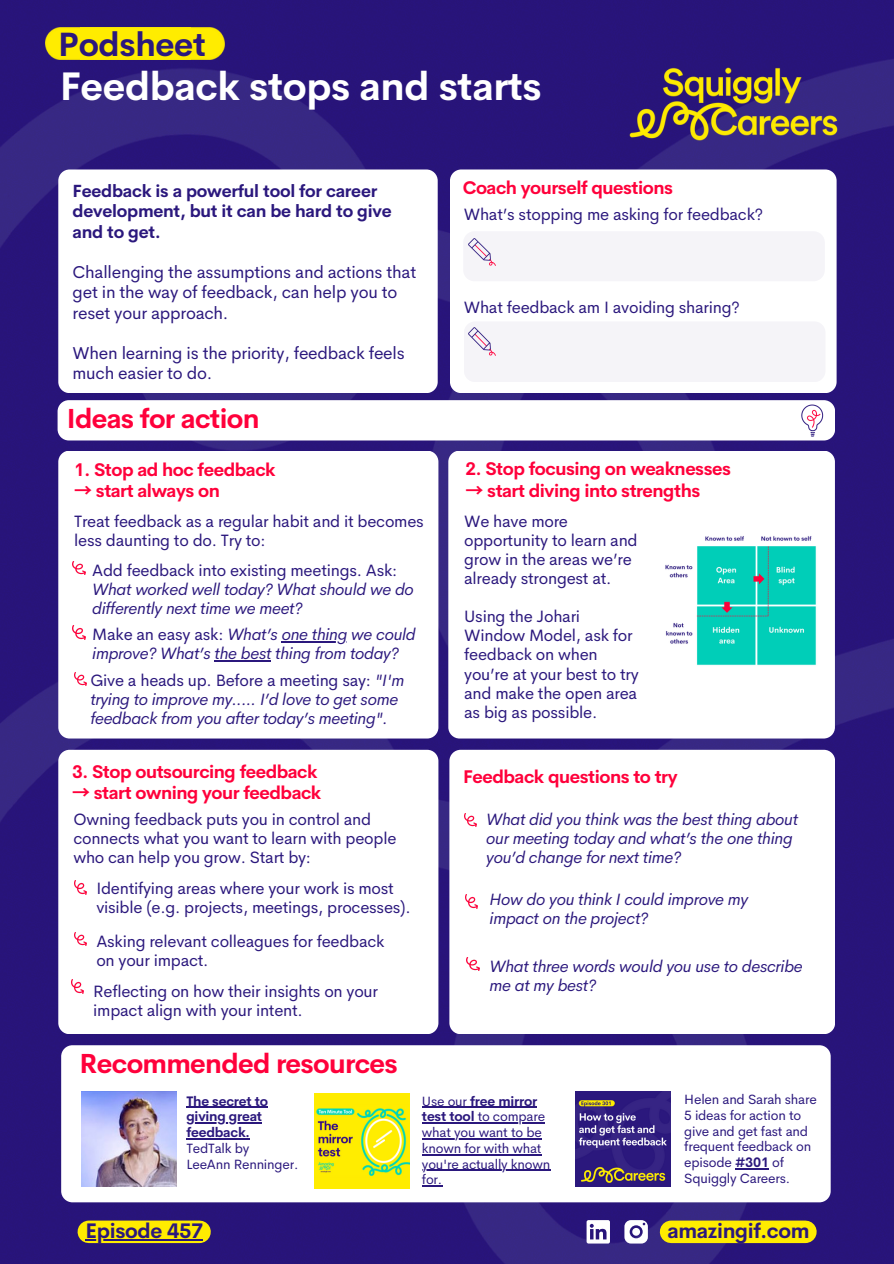
<style>
.page{position:relative;width:894px;height:1264px;background:#fff}
.page>*{position:absolute;margin:0;border:0;box-sizing:border-box;transform-origin:0 0}
.t1{font:700 39px "Cerebri Sans";letter-spacing:-.01em;color:#fff}
.t2{font:700 33px "Cerebri Sans";letter-spacing:-.01em;color:#2b187d}
.t3{font:700 27px "Cerebri Sans";letter-spacing:-.025em;color:#ff003b}
.t4{font:700 20.7px "Cerebri Sans";letter-spacing:-.015em;color:#2b187d}
.t5{font:700 18px "Cerebri Sans";letter-spacing:-.025em;color:#ff003b}
.t6{font:17.25px/20.2px "Cerebri Sans";letter-spacing:-.015em;color:#2b187d}
.t7{font:700 17.25px/20.2px "Cerebri Sans";letter-spacing:-.015em;color:#2b187d}
.t8{font:16.5px/19.2px "Cerebri Sans";letter-spacing:-.015em;color:#2b187d}
.t9{font:italic 16.5px/19.2px "Cerebri Sans";letter-spacing:-.015em;color:#2b187d}
.t10{font:13.5px/15.8px "Cerebri Sans";letter-spacing:-.015em;color:#2b187d}
.t11{font:700 13.5px/15.8px "Cerebri Sans";letter-spacing:-.015em;color:#2b187d}
.s1{font-family:"Noto Sans CJ Ksc"}
.s2{font-style:normal}
.s3{font-weight:400}
.s4{font-weight:700}
</style>
<div class="page">
<img style="left:0;top:0;width:893px;height:1263px">
<div style="left:61px;top:1045px;width:769px;height:157px;background:#fff;border-radius:11px"></div>
<div style="left:58px;top:450px;width:380px;height:288px;background:#fff;border-radius:11px"></div>
<div style="left:58px;top:169px;width:379px;height:224px;background:#fff;border-radius:11px"></div>
<div style="left:58px;top:400px;width:776px;height:40px;background:#fff;border-radius:11px"></div>
<img style="left:801px;top:404px;width:23px;height:33px">
<div style="left:448px;top:450px;width:386px;height:288px;background:#fff;border-radius:11px"></div>
<div style="left:58px;top:749px;width:380px;height:285px;background:#fff;border-radius:11px"></div>
<svg style="left:586px;top:1220px;width:23px;height:23px"></svg>
<svg style="left:624px;top:1220px;width:23px;height:23px"></svg>
<div style="left:671px;top:1220px;width:134px;height:22px;background:#ffec00"></div>
<div style="left:89px;top:1220px;width:110px;height:22px;background:#ffec00"></div>
<img style="left:45px;top:28px;width:35px;height:31px">
<div style="left:80px;top:28px;width:144px;height:31px;background:#ffec00"></div>
<img style="left:615px;top:48px;width:235px;height:112px">
<img style="left:82px;top:1091px;width:95px;height:95px">
<img style="left:575px;top:1091px;width:95px;height:95px">
<img style="left:314px;top:1093px;width:95px;height:95px">
<div style="left:450px;top:169px;width:386px;height:224px;background:#fff;border-radius:11px"></div>
<div style="left:463px;top:231px;width:361px;height:50px;background:#f5f4f8;border-radius:11px"></div>
<img style="left:468px;top:238px;width:28px;height:28px">
<div style="left:449px;top:749px;width:385px;height:285px;background:#fff;border-radius:11px"></div>
<div style="left:463px;top:321px;width:362px;height:61px;background:#f5f4f8;border-radius:11px"></div>
<img style="left:468px;top:327px;width:28px;height:29px">
<img style="left:74px;top:880px;width:12px;height:14px">
<svg style="left:464px;top:813px;width:12px;height:13px"></svg>
<svg style="left:74px;top:932px;width:12px;height:13px"></svg>
<img style="left:72px;top:979px;width:12px;height:14px">
<img style="left:73px;top:561px;width:12px;height:14px">
<img style="left:73px;top:625px;width:12px;height:14px">
<svg style="left:74px;top:672px;width:12px;height:13px"></svg>
<img style="left:465px;top:894px;width:12px;height:14px">
<svg style="left:467px;top:957px;width:12px;height:13px"></svg>
<img style="left:665px;top:536px;width:151px;height:130px">
<hr style="left:85px;top:1238px;width:118px;height:2px;background:#2b187d">
<hr style="left:422px;top:1106px;width:48px;height:1px;background:#2b187d">
<hr style="left:470px;top:1106px;width:67px;height:1px;background:#2b187d">
<hr style="left:422px;top:1122px;width:52px;height:1px;background:#2b187d">
<hr style="left:474px;top:1122px;width:70px;height:1px;background:#2b187d">
<hr style="left:422px;top:1138px;width:119px;height:1px;background:#2b187d">
<hr style="left:422px;top:1153px;width:119px;height:2px;background:#2b187d">
<hr style="left:422px;top:1169px;width:128px;height:1px;background:#2b187d">
<svg style="left:422px;top:1185px;width:20px;height:1px"></svg>
<hr style="left:186px;top:1106px;width:82px;height:1px;background:#2b187d">
<hr style="left:186px;top:1122px;width:76px;height:1px;background:#2b187d">
<hr style="left:186px;top:1138px;width:64px;height:1px;background:#2b187d">
<hr style="left:735px;top:1168px;width:33px;height:1px;background:#2b187d">
<hr style="left:281px;top:641px;width:66px;height:1px;background:#2b187d">
<hr style="left:214px;top:660px;width:57px;height:1px;background:#2b187d">
<p class="t2" style="left:58px;top:23px;width:149px">Podsheet</p>
<h2 class="t1" style="left:60px;top:61px;width:483px">Feedback stops and starts</h2>
<h6 class="t7" style="left:73px;top:181px;width:320px">Feedback is a powerful tool for career development, but it can be hard to give and to get.</h6>
<h6 class="t6" style="left:73px;top:262px;width:345px">Challenging the assumptions and actions that get in the way of feedback, can help you to reset your approach.</h6>
<h5 class="t6" style="left:73px;top:343px;width:333px">When learning is the priority, feedback feels much easier to do.</h5>
<h6 class="t3" style="left:67px;top:401px;width:194px">Ideas for action</h6>
<h5 class="t5" style="left:74px;top:457px;width:203px">1. Stop ad hoc feedback</h5>
<h5 class="t5" style="left:74px;top:479px;width:147px"><span class="s1">→</span> start always on</h5>
<h5 class="t8" style="left:74px;top:511px;width:351px">Treat feedback as a regular habit and it becomes less daunting to do. Try to:</h5>
<h6 class="t9" style="left:92px;top:560px;width:323px"><span class="s2">Add feedback into existing meetings. Ask:<br></span>What worked well today? What should we do differently next time we meet?</h6>
<p class="t9" style="left:92px;top:625px;width:325px"><span class="s2">Make an easy ask:</span> What’s one thing we could</p>
<h6 class="t9" style="left:92px;top:644px;width:308px">improve? What’s the best thing from today?</h6>
<p class="t9" style="left:90px;top:670px;width:315px"><span class="s2">Give a heads up. Before a meeting say:</span> "I'm trying to improve my..... I’d love to get some feedback from you after today’s meeting".</p>
<h6 class="t5" style="left:72px;top:760px;width:247px">3. Stop outsourcing feedback</h6>
<h6 class="t5" style="left:72px;top:781px;width:250px"><span class="s1">→</span> start owning your feedback</h6>
<h6 class="t8" style="left:73px;top:809px;width:324px">Owning feedback puts you in control and connects what you want to learn with people who can help you grow. Start by:</h6>
<h5 class="t8" style="left:96px;top:878px;width:316px">Identifying areas where your work is most visible (e.g. projects, meetings, processes).</h5>
<p class="t8" style="left:96px;top:931px;width:289px">Asking relevant colleagues for feedback on your impact.</p>
<h6 class="t8" style="left:93px;top:981px;width:286px">Reflecting on how their insights on your impact align with your intent.</h6>
<h1 class="t3" style="left:80px;top:1046px;width:320px">Recommended resources</h1>
<h5 class="t5" style="left:462px;top:176px;width:212px">Coach yourself questions</h5>
<p class="t8" style="left:463px;top:204px;width:301px">What’s stopping me asking for feedback?</p>
<h6 class="t8" style="left:463px;top:297px;width:277px">What feedback am I avoiding sharing?</h6>
<p class="t5" style="left:465px;top:457px;width:267px">2. Stop focusing on weaknesses</p>
<p class="t5" style="left:465px;top:479px;width:236px"><span class="s1">→</span> start diving into strengths</p>
<h6 class="t8" style="left:464px;top:511px;width:175px">We have more opportunity to learn and grow in the areas we’re already strongest at.</h6>
<p class="t8" style="left:464px;top:607px;width:176px">Using the Johari<br>Window Model, ask for feedback on when you’re at your best to try and make the open area as big as possible.</p>
<h6 class="t5" style="left:463px;top:764px;width:216px">Feedback questions to try</h6>
<p class="t9" style="left:486px;top:809px;width:313px">What did you think was the best thing about our meeting today and what’s the one thing you’d change for next time?</p>
<h6 class="t9" style="left:489px;top:889px;width:260px">How do you think I could improve my impact on the project?</h6>
<p class="t9" style="left:489px;top:956px;width:315px">What three words would you use to describe me at my best?</p>
<h6 class="t11" style="left:186px;top:1092px;width:83px">The secret to</h6>
<h6 class="t11" style="left:186px;top:1108px;width:77px">giving great feedback.<br><span class="s3">TedTalk by</span></h6>
<h6 class="t10" style="left:186px;top:1155px;width:113px">LeeAnn Renninger.</h6>
<h5 class="t11" style="left:422px;top:1092px;width:125px"><span class="s3">Use our</span> free mirror test tool <span class="s3">to compare</span></h5>
<p class="t10" style="left:422px;top:1124px;width:121px">what you want to be known for with what</p>
<p class="t10" style="left:422px;top:1155px;width:130px">you're actually known for.</p>
<h6 class="t10" style="left:684px;top:1091px;width:134px">Helen and Sarah share<br>5 ideas for action to give and get fast and frequent feedback on episode <span class="s4">#301</span> of<br>Squiggly Careers.</h6>
<h3 class="t4" style="left:85px;top:1217px;width:119px">Episode 457</h3>
<p class="t4" style="left:667px;top:1217px;width:144px">amazingif.com</p>
</div>
